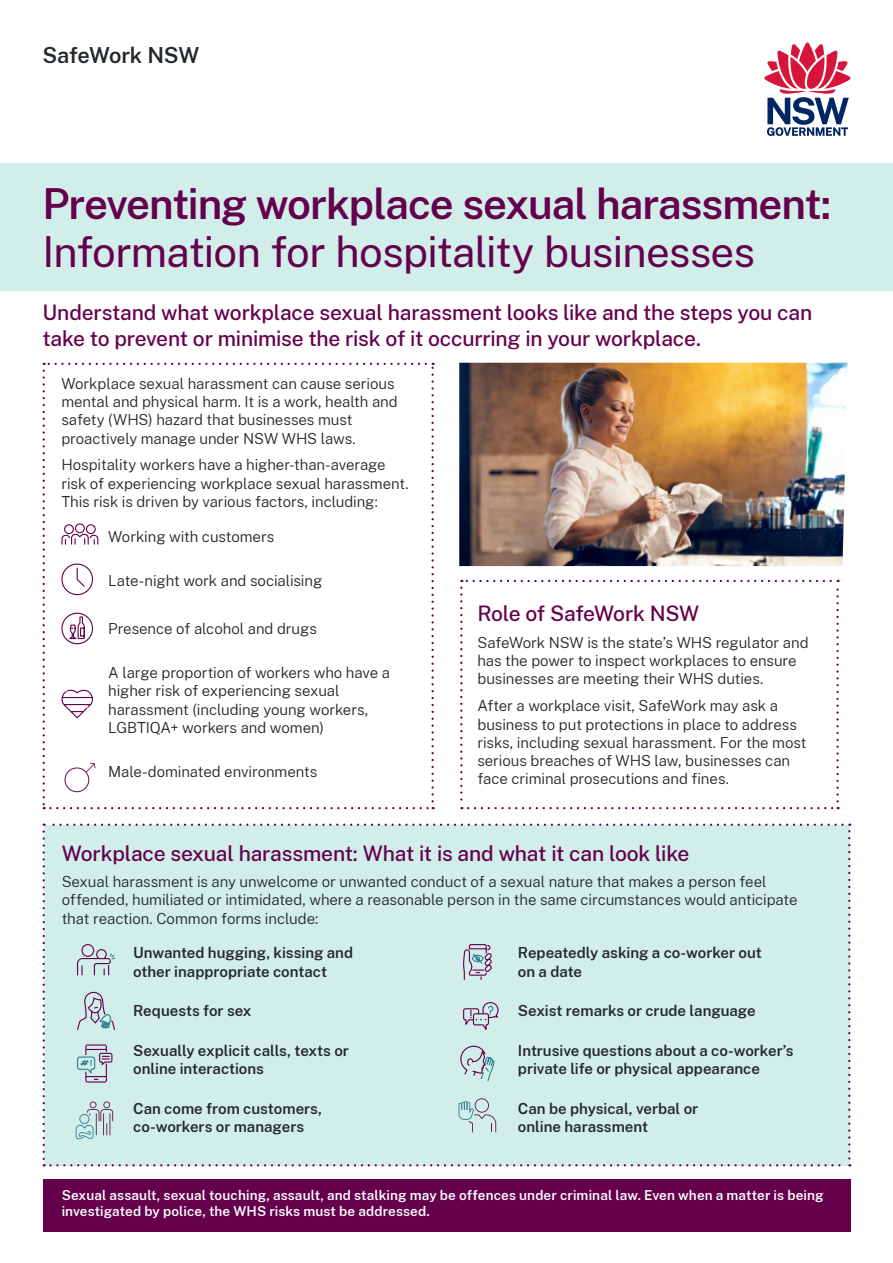
<style>
.page{position:relative;width:893px;height:1263px;background:#fff}
.page>*{position:absolute;margin:0;border:0;box-sizing:border-box;transform-origin:0 0}
.t1{font:600 42px/48px "Public Sans";letter-spacing:-.025em;color:#65004d}
.t2{font:600 21.75px "Public Sans";letter-spacing:-.01em;color:#22272b}
.t3{font:500 21px/25.5px "Public Sans";letter-spacing:-.01em;color:#65004d}
.Body_Copy{font:300 15px/18.3px "Public Sans";letter-spacing:-.005em;color:#22272b}
.Body_Copy-2{font:600 15px/18.3px "Public Sans";color:#22272b}
.t4{font:600 13.5px/16.2px "Public Sans";letter-spacing:.01em;color:#fff}
.s1{font-weight:400}
</style>
<div class="page">
<div style="left:0;top:163px;width:893px;height:128px;background:#d1eeea"></div>
<svg style="left:460px;top:580px;width:379px;height:229px"></svg>
<div style="left:43px;top:1179px;width:807px;height:53px;background:#65004d"></div>
<svg style="left:764px;top:43px;width:86px;height:93px"></svg>
<img style="left:459px;top:363px;width:388px;height:203px">
<div style="left:43px;top:823px;width:807px;height:343px;background:#d1eeea"></div>
<svg style="left:43px;top:363px;width:391px;height:446px"></svg>
<h2 class="t2" style="left:43px;top:40px;width:158px">SafeWork NSW</h2>
<h1 class="t1" style="left:43px;top:177px;width:790px">Preventing workplace sexual harassment:<br><span class="s1">Information for hospitality businesses</span></h1>
<h2 class="t3" style="left:43px;top:299px;width:771px">Understand what workplace sexual harassment looks like and the steps you can take to prevent or minimise the risk of it occurring in your workplace.</h2>
<p class="Body_Copy" style="left:61px;top:373px;width:338px">Workplace sexual harassment can cause serious mental and physical harm. It is a work, health and safety (WHS) hazard that businesses must proactively manage under NSW WHS laws.</p>
<p class="Body_Copy" style="left:61px;top:455px;width:349px">Hospitality workers have a higher-than-average risk of experiencing workplace sexual harassment.<br>This risk is driven by various factors, including:</p>
<p class="Body_Copy" style="left:108px;top:527px;width:168px">Working with customers</p>
<p class="Body_Copy" style="left:108px;top:571px;width:216px">Late-night work and socialising</p>
<p class="Body_Copy" style="left:108px;top:619px;width:210px">Presence of alcohol and drugs</p>
<p class="Body_Copy" style="left:108px;top:663px;width:283px">A large proportion of workers who have a higher risk of experiencing sexual harassment (including young workers, LGBTIQA+ workers and women)</p>
<p class="Body_Copy" style="left:108px;top:761px;width:211px">Male-dominated environments</p>
<h2 class="t3" style="left:477px;top:599px;width:223px">Role of SafeWork NSW</h2>
<p class="Body_Copy" style="left:477px;top:633px;width:333px">SafeWork NSW is the state’s WHS regulator and has the power to inspect workplaces to ensure businesses are meeting their WHS duties.</p>
<p class="Body_Copy" style="left:477px;top:696px;width:331px">After a workplace visit, SafeWork may ask a business to put protections in place to address risks, including sexual harassment. For the most serious breaches of WHS law, businesses can face criminal prosecutions and fines.</p>
<h2 class="t3" style="left:62px;top:839px;width:629px">Workplace sexual harassment: What it is and what it can look like</h2>
<p class="Body_Copy" style="left:62px;top:872px;width:737px">Sexual harassment is any unwelcome or unwanted conduct of a sexual nature that makes a person feel offended, humiliated or intimidated, where a reasonable person in the same circumstances would anticipate that reaction. Common forms include:</p>
<p class="Body_Copy-2" style="left:133px;top:943px;width:221px">Unwanted hugging, kissing and other inappropriate contact</p>
<p class="Body_Copy-2" style="left:133px;top:1001px;width:120px">Requests for sex</p>
<p class="Body_Copy-2" style="left:133px;top:1040px;width:217px">Sexually explicit calls, texts or online interactions</p>
<p class="Body_Copy-2" style="left:133px;top:1098px;width:190px">Can come from customers, co-workers or managers</p>
<p class="Body_Copy-2" style="left:518px;top:943px;width:245px">Repeatedly asking a co-worker out on a date</p>
<p class="Body_Copy-2" style="left:518px;top:1001px;width:239px">Sexist remarks or crude language</p>
<p class="Body_Copy-2" style="left:518px;top:1040px;width:277px">Intrusive questions about a co-worker’s private life or physical appearance</p>
<p class="Body_Copy-2" style="left:518px;top:1098px;width:182px">Can be physical, verbal or online harassment</p>
<h3 class="t4" style="left:62px;top:1186px;width:763px">Sexual assault, sexual touching, assault, and stalking may be offences under criminal law. Even when a matter is being investigated by police, the WHS risks must be addressed.</h3>
</div>
